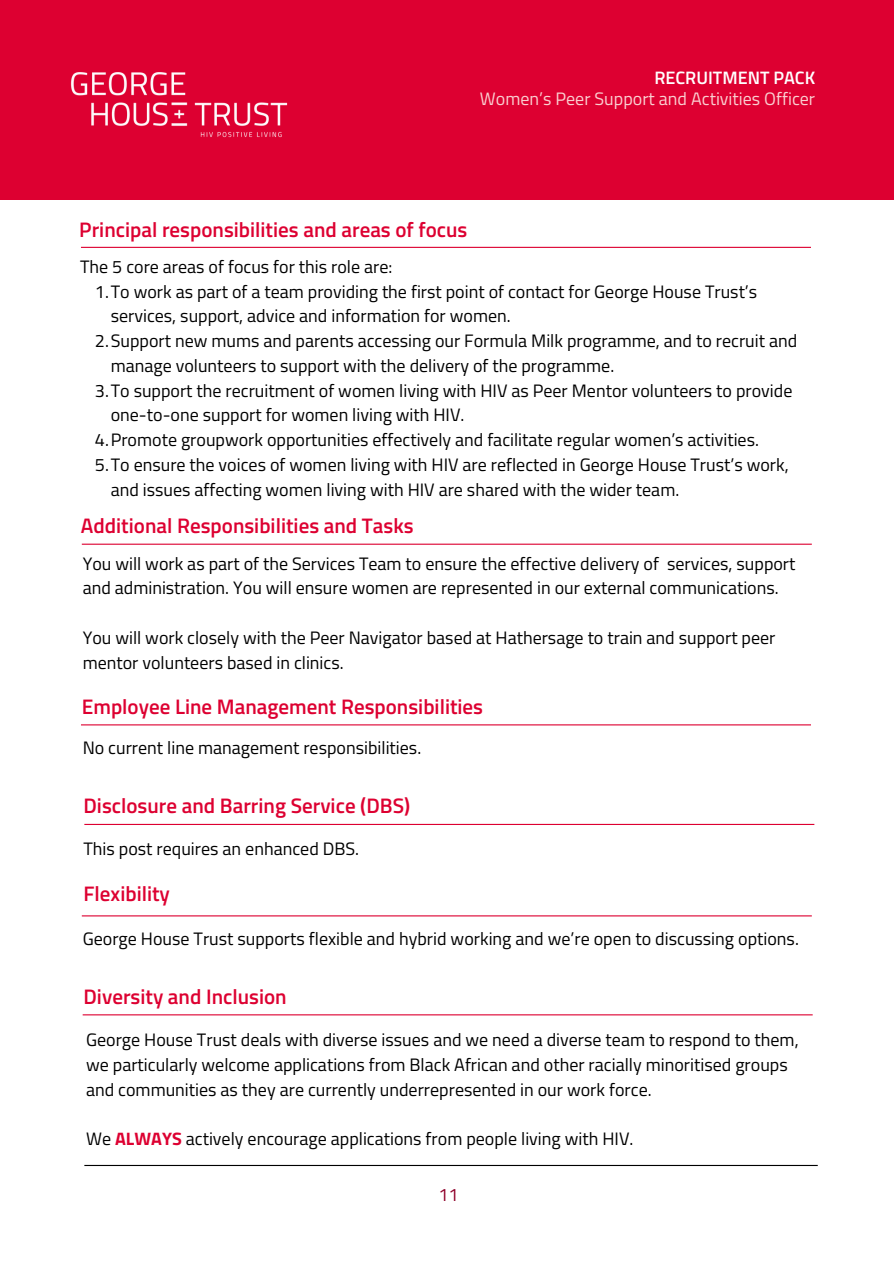
<style>
.page{position:relative;width:894px;height:1264px;background:#fff}
.page>*{position:absolute;margin:0;border:0;box-sizing:border-box;transform-origin:0 0}
.t1{font:600 21px "Titillium Web";color:#dd0031}
.t2{font:18px/24.8px "Titillium Web";color:#000}
.t3{font:18px "Titillium Web";color:#facfd0}
.t4{font:600 18px "Titillium Web";color:#fff}
.t5{font:18px "Titillium Web";color:#8f002a}
.s1{font-weight:700;color:#dd0031}
</style>
<div class="page">
<div style="left:0;top:0;width:893px;height:199px;background:#dd0031"></div>
<hr style="left:84px;top:1164px;width:733px;height:1px;background:#000">
<hr style="left:81px;top:247px;width:729px;height:1px;background:#dd0031">
<hr style="left:82px;top:543px;width:729px;height:1px;background:#dd0031">
<hr style="left:84px;top:823px;width:730px;height:2px;background:#dd0031">
<hr style="left:82px;top:915px;width:729px;height:1px;background:#dd0031">
<hr style="left:83px;top:1014px;width:729px;height:1px;background:#dd0031">
<img style="left:70px;top:72px;width:217px;height:66px">
<hr style="left:81px;top:724px;width:729px;height:1px;background:#dd0031">
<p class="t4" style="left:654px;top:64px;width:162px">RECRUITMENT PACK</p>
<p class="t3" style="left:480px;top:85px;width:336px">Women’s Peer Support and Activities Officer</p>
<p class="t1" style="left:79px;top:213px;width:389px">Principal responsibilities and areas of focus</p>
<p class="t2" style="left:80px;top:254px;width:313px">The 5 core areas of focus for this role are:</p>
<h2 class="t2" style="left:111px;top:278px;width:647px;text-indent:-16px">1.To work as part of a team providing the first point of contact for George House Trust’s services, support, advice and information for women.</h2>
<p class="t2" style="left:111px;top:328px;width:687px;text-indent:-16px">2.Support new mums and parents accessing our Formula Milk programme, and to recruit and manage volunteers to support with the delivery of the programme.</p>
<h1 class="t2" style="left:111px;top:377px;width:683px;text-indent:-16px">3.To support the recruitment of women living with HIV as Peer Mentor volunteers to provide one-to-one support for women living with HIV.</h1>
<p class="t2" style="left:95px;top:427px;width:665px">4.Promote groupwork opportunities effectively and facilitate regular women’s activities.</p>
<p class="t2" style="left:111px;top:452px;width:679px;text-indent:-16px">5.To ensure the voices of women living with HIV are reflected in George House Trust’s work, and issues affecting women living with HIV are shared with the wider team.</p>
<p class="t1" style="left:81px;top:509px;width:334px">Additional Responsibilities and Tasks</p>
<p class="t2" style="left:83px;top:550px;width:714px">You will work as part of the Services Team to ensure the effective delivery of services, support and administration. You will ensure women are represented in our external communications.</p>
<h1 class="t2" style="left:83px;top:625px;width:694px">You will work closely with the Peer Navigator based at Hathersage to train and support peer mentor volunteers based in clinics.</h1>
<p class="t1" style="left:82px;top:690px;width:403px">Employee Line Management Responsibilities</p>
<h1 class="t2" style="left:83px;top:735px;width:340px">No current line management responsibilities.</h1>
<p class="t1" style="left:83px;top:789px;width:328px">Disclosure and Barring Service (DBS)</p>
<p class="t2" style="left:83px;top:835px;width:277px">This post requires an enhanced DBS.</p>
<p class="t1" style="left:83px;top:876px;width:88px">Flexibility</p>
<h1 class="t2" style="left:83px;top:926px;width:717px">George House Trust supports flexible and hybrid working and we’re open to discussing options.</h1>
<p class="t1" style="left:83px;top:980px;width:205px">Diversity and Inclusion</p>
<h1 class="t2" style="left:86px;top:1027px;width:714px">George House Trust deals with diverse issues and we need a diverse team to respond to them, we particularly welcome applications from Black African and other racially minoritised groups and communities as they are currently underrepresented in our work force.</h1>
<p class="t2" style="left:86px;top:1126px;width:548px">We <span class="s1">ALWAYS</span> actively encourage applications from people living with HIV.</p>
<p class="t5" style="left:438px;top:1180px;width:22px">11</p>
</div>
